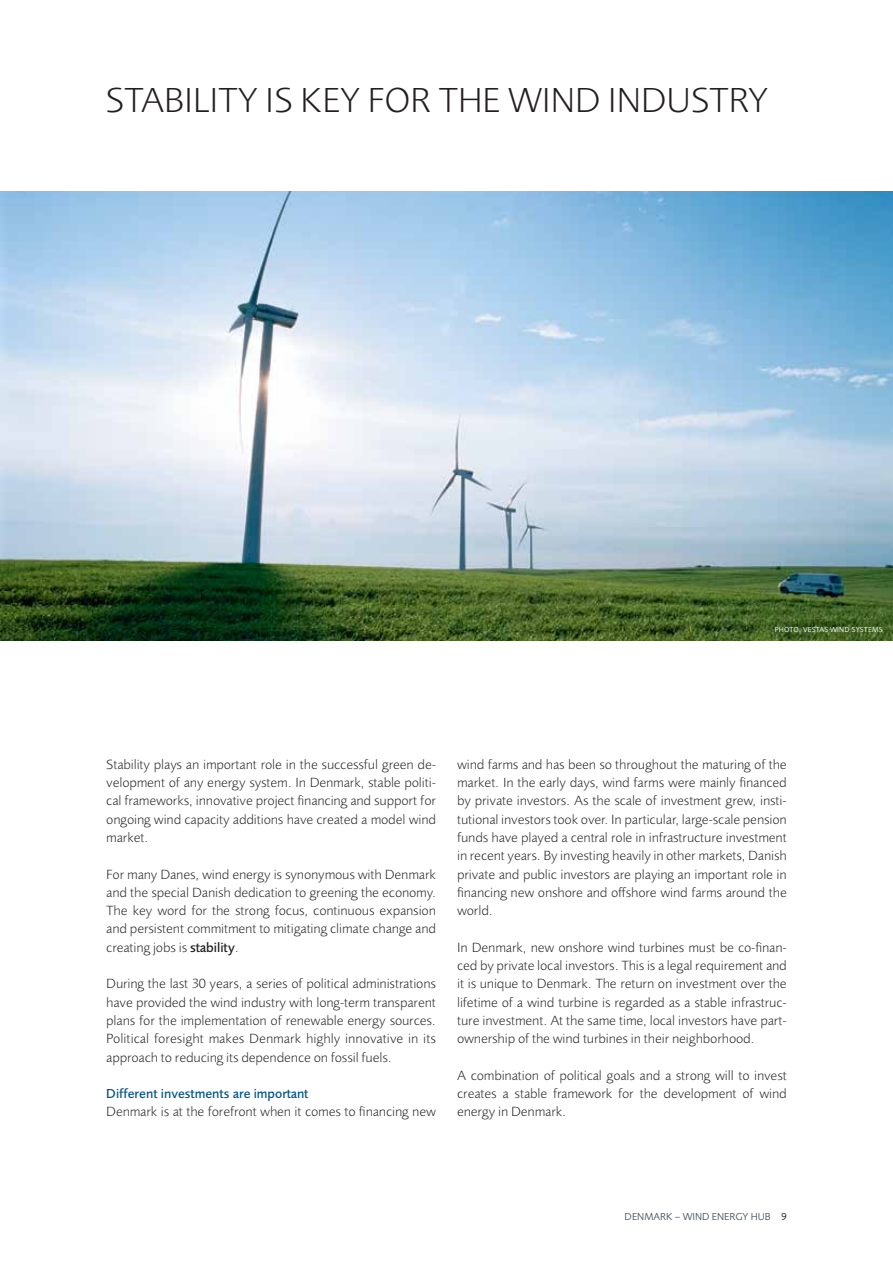
<style>
.page{position:relative;width:893px;height:1263px;background:#fff}
.page>*{position:absolute;margin:0;border:0;box-sizing:border-box;transform-origin:0 0}
.t1{font:300 36px "Foundry Sans";color:#231f20}
.t2{font:300 13.8px/18.3px "Foundry Sans";color:#231f20;text-align:justify}
.t3{font:500 13.5px "Foundry Sans";color:#058}
.t4{font:10.5px "Foundry Sans";color:#485865}
.t5{font:7.5px "Foundry Sans";letter-spacing:.02em;color:#fff}
.s1{font-weight:500}
.s2{color:#231f20}
</style>
<div class="page">
<img style="left:0;top:191px;width:893px;height:450px">
<h1 class="t1" style="left:105px;top:81px;width:664px">STABILITY IS KEY FOR THE WIND INDUSTRY</h1>
<p class="t5" style="left:775px;top:625px;width:109px">PHOTO: VESTAS WIND SYSTEMS</p>
<p class="t2" style="left:106px;top:755px;width:331px">Stability plays an important role in the successful green de&shy;velopment of any energy system. In Denmark, stable politi&shy;cal frameworks, innovative project financing and support for ongoing wind capacity additions have created a model wind market.</p>
<p class="t2" style="left:106px;top:865px;width:331px">For many Danes, wind energy is synonymous with Denmark and the special Danish dedication to greening the economy.<br>The key word for the strong focus, continuous expansion and persistent commitment to mitigating climate change and creating jobs is <span class="s1">stability</span>.</p>
<p class="t2" style="left:106px;top:975px;width:331px">During the last 30 years, a series of political administrations have provided the wind industry with long-term transparent plans for the implementation of renewable energy sources.<br>Political foresight makes Denmark highly innovative in its approach to reducing its dependence on fossil fuels.</p>
<p class="t3" style="left:106px;top:1086px;width:204px">Different investments are important</p>
<p class="t2" style="left:106px;top:1103px;width:331px">Denmark is at the forefront when it comes to financing new</p>
<p class="t2" style="left:457px;top:755px;width:331px">wind farms and has been so throughout the maturing of the market. In the early days, wind farms were mainly financed by private investors. As the scale of investment grew, insti&shy;tutional investors took over. In particular, large-scale pension funds have played a central role in infrastructure investment in recent years. By investing heavily in other markets, Danish private and public investors are playing an important role in financing new onshore and offshore wind farms around the world.</p>
<p class="t2" style="left:457px;top:938px;width:331px">In Denmark, new onshore wind turbines must be co-finan&shy;ced by private local investors. This is a legal requirement and it is unique to Denmark. The return on investment over the lifetime of a wind turbine is regarded as a stable infrastruc&shy;ture investment. At the same time, local investors have part&shy;ownership of the wind turbines in their neighborhood.</p>
<p class="t2" style="left:457px;top:1066px;width:331px">A combination of political goals and a strong will to invest creates a stable framework for the development of wind energy in Denmark.</p>
<p class="t4" style="left:625px;top:1211px;width:164px">DENMARK – WIND ENERGY HUB <span class="s2">9</span></p>
</div>
